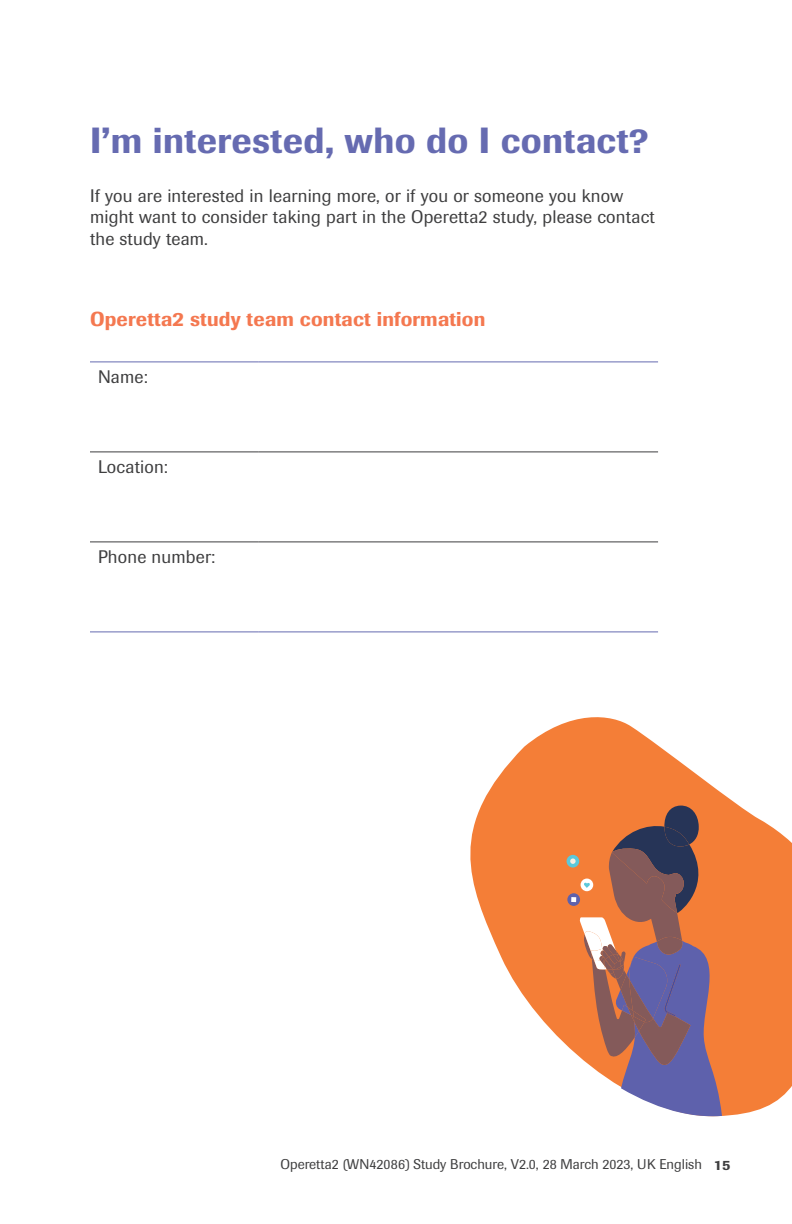
<style>
.page{position:relative;width:792px;height:1224px;background:#fff}
.page>*{position:absolute;margin:0;border:0;box-sizing:border-box;transform-origin:0 0}
.t1{font:500 36px "Imago";letter-spacing:.01em;color:#666bb1}
.t2{font:500 20px "Imago";letter-spacing:.01em;color:#f47850}
.t3{font:18px/21.6px "Imago";letter-spacing:.01em;color:#3e3e3f}
.t4{font:14px "Imago";color:#3e3e3f}
.s1{font-weight:500}
</style>
<div class="page">
<hr style="left:90px;top:361px;width:168px;height:1px;background:#666bb1">
<hr style="left:258px;top:361px;width:400px;height:1px;background:#666bb1">
<hr style="left:90px;top:631px;width:168px;height:1px;background:#666bb1">
<hr style="left:258px;top:631px;width:400px;height:1px;background:#666bb1">
<hr style="left:90px;top:452px;width:168px;height:1px;background:#3e3e3f">
<hr style="left:258px;top:452px;width:400px;height:1px;background:#3e3e3f">
<hr style="left:90px;top:542px;width:168px;height:1px;background:#3e3e3f">
<hr style="left:258px;top:542px;width:400px;height:1px;background:#3e3e3f">
<svg style="left:470px;top:717px;width:322px;height:400px;fill:#f47e37"></svg>
<svg style="left:566px;top:855px;width:13px;height:13px"></svg>
<svg style="left:567px;top:893px;width:13px;height:13px"></svg>
<svg style="left:570px;top:805px;width:154px;height:311px;background:#ab776e"></svg>
<h1 class="t1" style="left:90px;top:117px;width:560px">I’m interested, who do I contact?</h1>
<p class="t3" style="left:90px;top:185px;width:566px">If you are interested in learning more, or if you or someone you know might want to consider taking part in the Operetta2 study, please contact the study team.</p>
<p class="t2" style="left:90px;top:306px;width:397px">Operetta2 study team contact information</p>
<p class="t3" style="left:98px;top:366px;width:51px">Name:</p>
<p class="t3" style="left:98px;top:456px;width:72px">Location:</p>
<p class="t3" style="left:98px;top:546px;width:119px">Phone number:</p>
<p class="t4" style="left:280px;top:1156px;width:451px">Operetta2 (WN42086) Study Brochure, V2.0, 28 March 2023, UK English <span class="s1">15</span></p>
</div>
